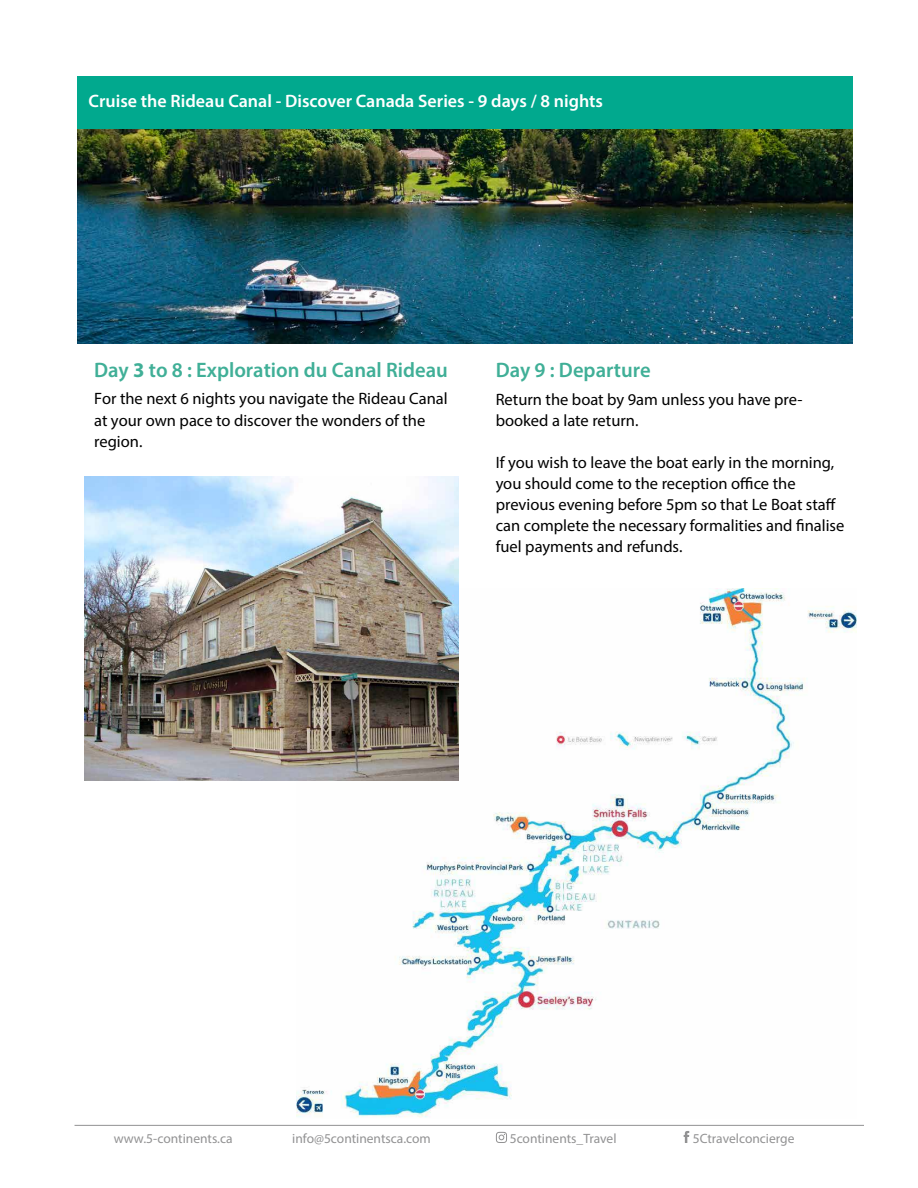
<style>
.page{position:relative;width:918px;height:1188px;background:#fff}
.page>*{position:absolute;margin:0;border:0;box-sizing:border-box;transform-origin:0 0}
.t1{font:600 21px "Myriad Pro";color:#40af97}
.t2{font:600 18px "Myriad Pro";color:#fff}
.t3{font:16.5px/21px "Myriad Pro";color:#000}
.t4{font:13.5px "Myriad Pro";color:#929293}
.s1{font-weight:700}
</style>
<div class="page">
<img style="left:77px;top:128px;width:776px;height:215px">
<div style="left:77px;top:76px;width:776px;height:52px;background:#01a98e"></div>
<svg style="left:496px;top:1132px;width:11px;height:11px"></svg>
<svg style="left:684px;top:1131px;width:5px;height:12px"></svg>
<hr style="left:75px;top:1125px;width:789px;height:1px;background:#929293">
<img style="left:296px;top:588px;width:560px;height:530px">
<img style="left:84px;top:476px;width:375px;height:304px">
<p class="t2" style="left:89px;top:90px;width:516px">Cruise the Rideau Canal - Discover Canada Series - 9 days / 8 nights</p>
<p class="t1" style="left:94px;top:357px;width:355px">Day <span class="s1">3</span> to 8 : Exploration du Canal Rideau</p>
<p class="t3" style="left:94px;top:388px;width:355px">For the next 6 nights you navigate the Rideau Canal at your own pace to discover the wonders of the region.</p>
<p class="t1" style="left:496px;top:357px;width:156px">Day 9 : Departure</p>
<p class="t3" style="left:496px;top:388px;width:308px">Return the boat by 9am unless you have pre&shy;booked a late return.</p>
<p class="t3" style="left:496px;top:451px;width:350px">If you wish to leave the boat early in the morning, you should come to the reception office the previous evening before 5pm so that Le Boat staff can complete the necessary formalities and finalise fuel payments and refunds.</p>
<p class="t4" style="left:114px;top:1130px;width:120px">www.5-continents.ca</p>
<p class="t4" style="left:292px;top:1130px;width:140px">info@5continentsca.com</p>
<p class="t4" style="left:510px;top:1130px;width:108px">5continents_Travel</p>
<p class="t4" style="left:693px;top:1130px;width:103px">5Ctravelconcierge</p>
</div>
